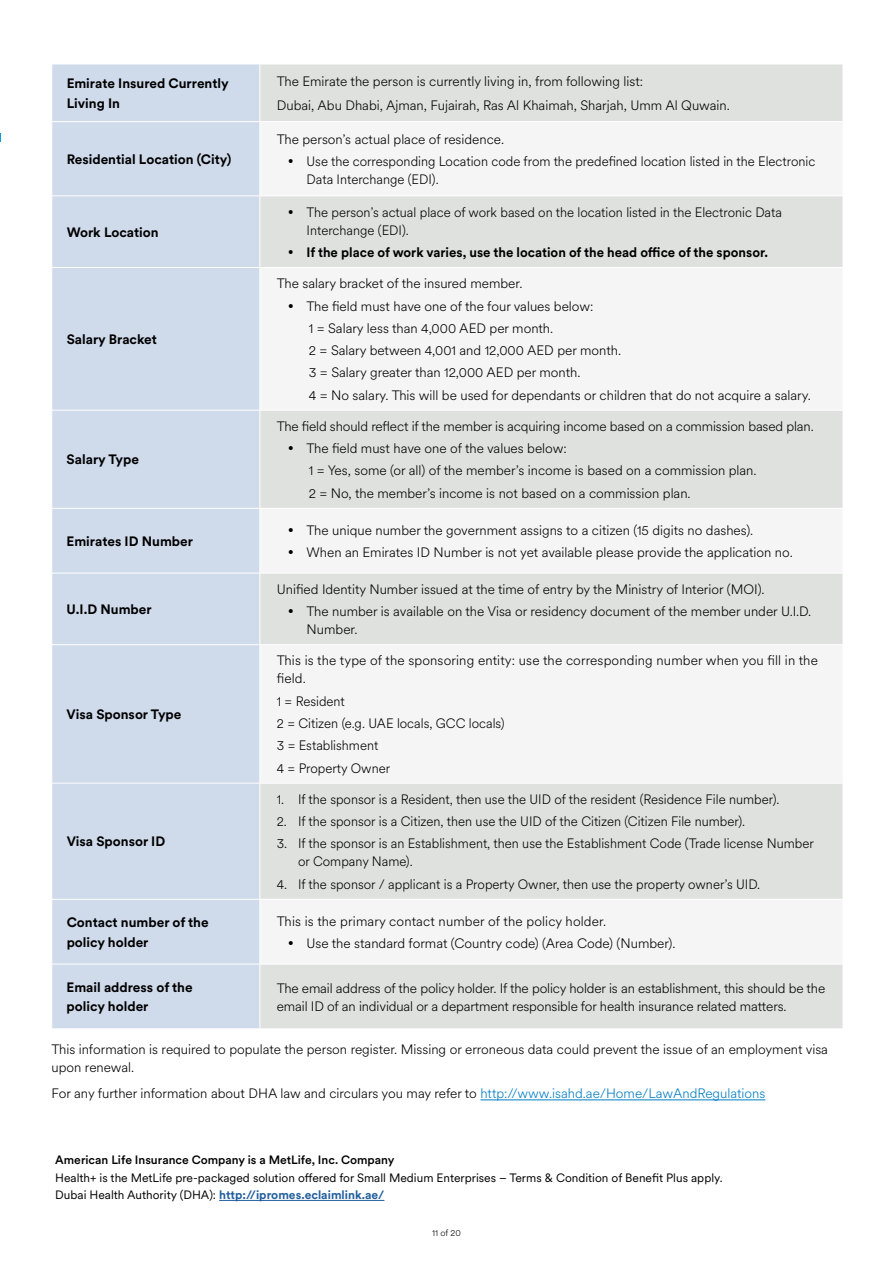
<style>
.page{position:relative;width:893px;height:1263px;background:#fff}
.page>*{position:absolute;margin:0;border:0;box-sizing:border-box;transform-origin:0 0}
.t1{font:300 13.5px/22.2px "Met Life Circular";color:#000}
.t2{font:700 13.5px/19.5px "Met Life Circular";color:#000}
.t3{font:12px/17px "Met Life Circular";color:#000}
.t4{font:500 12px "Met Life Circular";color:#000}
.t5{font:300 9px "Met Life Circular";color:#000}
.s1{color:#007dc3}
.s2{font-weight:700;color:#215e9e}
</style>
<div class="page">
<hr style="left:219px;top:1200px;width:165px;height:1px;background:#215e9e">
<hr style="left:480px;top:1099px;width:285px;height:1px;background:#007dc3">
<div style="left:53px;top:65px;width:207px;height:963px;background:#cfdaeb"></div>
<div style="left:261px;top:65px;width:582px;height:963px;background:#dfe1df"></div>
<svg style="left:261px;top:122px;width:582px;height:842px;fill:#f4f5f4"></svg>
<hr style="left:260px;top:121px;width:583px;height:1px;background:#fff">
<hr style="left:260px;top:196px;width:583px;height:1px;background:#fff">
<hr style="left:260px;top:267px;width:583px;height:1px;background:#fff">
<hr style="left:260px;top:410px;width:583px;height:1px;background:#fff">
<hr style="left:260px;top:508px;width:583px;height:1px;background:#fff">
<hr style="left:260px;top:573px;width:583px;height:1px;background:#fff">
<hr style="left:260px;top:644px;width:583px;height:1px;background:#fff">
<hr style="left:260px;top:783px;width:583px;height:1px;background:#fff">
<hr style="left:260px;top:899px;width:583px;height:1px;background:#fff">
<hr style="left:260px;top:964px;width:583px;height:1px;background:#fff">
<hr style="left:52px;top:121px;width:208px;height:1px;background:#fff">
<hr style="left:52px;top:196px;width:208px;height:1px;background:#fff">
<hr style="left:52px;top:267px;width:208px;height:1px;background:#fff">
<hr style="left:52px;top:410px;width:208px;height:1px;background:#fff">
<hr style="left:52px;top:508px;width:208px;height:1px;background:#fff">
<hr style="left:52px;top:573px;width:208px;height:1px;background:#fff">
<hr style="left:52px;top:644px;width:208px;height:1px;background:#fff">
<hr style="left:52px;top:783px;width:208px;height:1px;background:#fff">
<hr style="left:52px;top:899px;width:208px;height:1px;background:#fff">
<hr style="left:52px;top:964px;width:208px;height:1px;background:#fff">
<p class="t2" style="left:67px;top:73px;width:164px">Emirate Insured Currently<br>Living In</p>
<p class="t1" style="left:277px;top:69px;width:454px;line-height:23.7px">The Emirate the person is currently living in, from following list:<br>Dubai, Abu Dhabi, Ajman, Fujairah, Ras Al Khaimah, Sharjah, Umm Al Quwain.</p>
<p class="t2" style="left:67px;top:149px;width:166px">Residential Location (City)</p>
<p class="t2" style="left:67px;top:222px;width:94px">Work Location</p>
<p class="t2" style="left:67px;top:329px;width:92px">Salary Bracket</p>
<p class="t2" style="left:67px;top:449px;width:74px">Salary Type</p>
<p class="t2" style="left:67px;top:531px;width:128px">Emirates ID Number</p>
<p class="t2" style="left:67px;top:599px;width:87px">U.I.D Number</p>
<p class="t2" style="left:67px;top:704px;width:116px">Visa Sponsor Type</p>
<p class="t2" style="left:67px;top:831px;width:100px">Visa Sponsor ID</p>
<p class="t1" style="left:277px;top:127px;width:229px">The person’s actual place of residence.</p>
<p class="t1" style="left:307px;top:152px;width:510px;line-height:18px;text-indent:-19px">• Use the corresponding Location code from the predefined location listed in the Electronic<br>Data Interchange (EDI).</p>
<p class="t1" style="left:307px;top:202px;width:477px;line-height:18px;text-indent:-19px">• The person’s actual place of work based on the location listed in the Electronic Data<br>Interchange (EDI).</p>
<p class="t2" style="left:288px;top:242px;width:482px">• If the place of work varies, use the location of the head office of the sponsor.</p>
<p class="t1" style="left:277px;top:272px;width:247px">The salary bracket of the insured member.</p>
<p class="t1" style="left:309px;top:294px;width:504px;text-indent:-21px">• The field must have one of the four values below:<br>1 = Salary less than 4,000 AED per month.<br>2 = Salary between 4,001 and 12,000 AED per month.<br>3 = Salary greater than 12,000 AED per month.<br>4 = No salary. This will be used for dependants or children that do not acquire a salary.</p>
<p class="t1" style="left:277px;top:414px;width:538px">The field should reflect if the member is acquiring income based on a commission based plan.</p>
<p class="t1" style="left:309px;top:437px;width:449px;text-indent:-21px">• The field must have one of the values below:<br>1 = Yes, some (or all) of the member’s income is based on a commission plan.<br>2 = No, the member’s income is not based on a commission plan.</p>
<p class="t1" style="left:288px;top:518px;width:467px">• The unique number the government assigns to a citizen (15 digits no dashes).</p>
<p class="t1" style="left:288px;top:540px;width:507px">• When an Emirates ID Number is not yet available please provide the application no.</p>
<p class="t1" style="left:277px;top:577px;width:489px">Unified Identity Number issued at the time of entry by the Ministry of Interior (MOI).</p>
<p class="t1" style="left:307px;top:602px;width:506px;line-height:18px;text-indent:-19px">• The number is available on the Visa or residency document of the member under U.I.D.<br>Number.</p>
<p class="t1" style="left:277px;top:651px;width:543px;line-height:18px">This is the type of the sponsoring entity: use the corresponding number when you fill in the field.</p>
<p class="t1" style="left:277px;top:689px;width:229px">1 = Resident<br>2 = Citizen (e.g. UAE locals, GCC locals)<br>3 = Establishment<br>4 = Property Owner</p>
<p class="t1" style="left:277px;top:787px;width:504px">1. If the sponsor is a Resident, then use the UID of the resident (Residence File number).</p>
<p class="t1" style="left:277px;top:810px;width:470px">2. If the sponsor is a Citizen, then use the UID of the Citizen (Citizen File number).</p>
<p class="t1" style="left:298px;top:834px;width:517px;line-height:18px;text-indent:-21px">3. If the sponsor is an Establishment, then use the Establishment Code (Trade license Number or Company Name).</p>
<p class="t1" style="left:277px;top:872px;width:485px">4. If the sponsor / applicant is a Property Owner, then use the property owner’s UID.</p>
<p class="t2" style="left:67px;top:912px;width:144px">Contact number of the policy holder</p>
<p class="t1" style="left:277px;top:909px;width:331px">This is the primary contact number of the policy holder.</p>
<p class="t1" style="left:288px;top:931px;width:389px">• Use the standard format (Country code) (Area Code) (Number).</p>
<p class="t2" style="left:67px;top:977px;width:127px">Email address of the policy holder</p>
<p class="t1" style="left:277px;top:978px;width:550px;line-height:18px">The email address of the policy holder. If the policy holder is an establishment, this should be the email ID of an individual or a department responsible for health insurance related matters.</p>
<p class="t1" style="left:52px;top:1039px;width:778px;line-height:18px">This information is required to populate the person register. Missing or erroneous data could prevent the issue of an employment visa upon renewal.</p>
<p class="t1" style="left:52px;top:1082px;width:715px">For any further information about DHA law and circulars you may refer to <span class="s1">http://www.isahd.ae/Home/LawAndRegulations</span></p>
<p class="t4" style="left:55px;top:1151px;width:341px">American Life Insurance Company is a MetLife, Inc. Company</p>
<p class="t3" style="left:55px;top:1169px;width:669px">Health+ is the MetLife pre-packaged solution offered for Small Medium Enterprises – Terms &amp; Condition of Benefit Plus apply.<br>Dubai Health Authority (DHA): <span class="s2">http://ipromes.eclaimlink.ae/</span></p>
<p class="t5" style="left:432px;top:1226px;width:30px">11 of 20</p>
</div>
